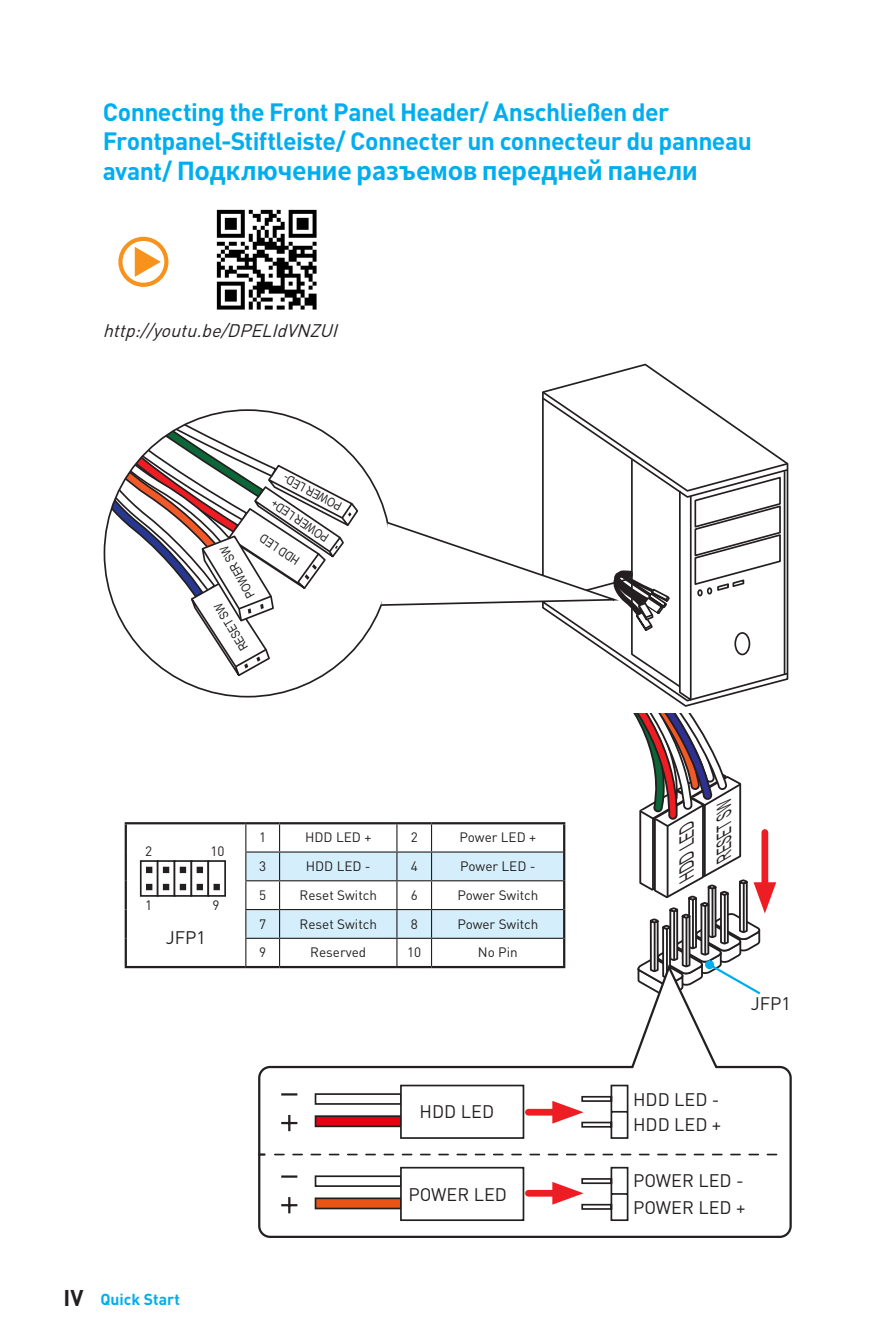
<style>
.page{position:relative;width:893px;height:1340px;background:#fff}
.page>*{position:absolute;margin:0;border:0;box-sizing:border-box;transform-origin:0 0}
.t1{font:700 24.75px/29.7px "DIN Pro";letter-spacing:-.02em;color:#00aeef}
.t2{font:700 24.75px "Noto Sans CJ Ktc";letter-spacing:-.02em;color:#00aeef}
.t3{font:italic 19.8px/37.6px "Arial";color:#231f20;scale:.66 1}
.t4{font:18px/24.8px "DIN Pro";color:#231f20}
.t5{font:italic 18px "DIN Pro";color:#231f20}
.t6{font:700 15.75px "DIN Pro";color:#00aeef}
.t7{font:13.5px "DIN Pro";color:#231f20}
.t8{font:12.38px "Arial Narrow";color:#231f20}
.s1{font-family:"DIN Pro"}
.s2{font-size:22.5px;color:#231f20}
</style>
<div class="page">
<svg style="left:245px;top:824px;width:318px;height:141px"></svg>
<hr style="left:125px;top:822px;width:121px;height:2px;background:#231f20">
<hr style="left:125px;top:824px;width:2px;height:28px;background:#231f20">
<hr style="left:125px;top:852px;width:2px;height:28px;background:#231f20">
<hr style="left:125px;top:880px;width:2px;height:29px;background:#231f20">
<hr style="left:125px;top:909px;width:2px;height:29px;background:#231f20">
<hr style="left:125px;top:938px;width:2px;height:27px;background:#231f20">
<hr style="left:125px;top:965px;width:121px;height:3px;background:#231f20">
<hr style="left:246px;top:822px;width:34px;height:2px;background:#231f20">
<hr style="left:280px;top:822px;width:117px;height:2px;background:#231f20">
<hr style="left:397px;top:822px;width:35px;height:2px;background:#231f20">
<hr style="left:432px;top:822px;width:133px;height:2px;background:#231f20">
<hr style="left:563px;top:824px;width:2px;height:28px;background:#231f20">
<hr style="left:563px;top:852px;width:2px;height:28px;background:#231f20">
<hr style="left:563px;top:880px;width:2px;height:29px;background:#231f20">
<hr style="left:563px;top:909px;width:2px;height:29px;background:#231f20">
<hr style="left:563px;top:938px;width:2px;height:27px;background:#231f20">
<hr style="left:246px;top:965px;width:34px;height:3px;background:#231f20">
<div style="left:140px;top:860px;width:18px;height:36px;border:2px solid #231f20"></div>
<div style="left:157px;top:860px;width:18px;height:36px;border:2px solid #231f20"></div>
<div style="left:174px;top:860px;width:18px;height:36px;border:2px solid #231f20"></div>
<div style="left:191px;top:860px;width:18px;height:36px;border:2px solid #231f20"></div>
<div style="left:207px;top:860px;width:19px;height:36px;border:2px solid #231f20"></div>
<div style="left:146px;top:883px;width:6px;height:7px;border:2px solid #231f20"></div>
<div style="left:146px;top:866px;width:6px;height:7px;border:2px solid #231f20"></div>
<div style="left:163px;top:883px;width:6px;height:7px;border:2px solid #231f20"></div>
<div style="left:163px;top:866px;width:6px;height:7px;border:2px solid #231f20"></div>
<div style="left:180px;top:883px;width:6px;height:7px;border:2px solid #231f20"></div>
<div style="left:180px;top:866px;width:6px;height:7px;border:2px solid #231f20"></div>
<div style="left:197px;top:883px;width:6px;height:7px;border:2px solid #231f20"></div>
<div style="left:197px;top:866px;width:6px;height:7px;border:2px solid #231f20"></div>
<div style="left:213px;top:883px;width:7px;height:7px;border:2px solid #231f20"></div>
<svg style="left:548px;top:363px;width:152px;height:344px"></svg>
<svg style="left:379px;top:390px;width:410px;height:313px"></svg>
<svg style="left:104px;top:410px;width:255px;height:267px"></svg>
<svg style="left:633px;top:713px;width:143px;height:248px"></svg>
<svg style="left:257px;top:961px;width:535px;height:277px"></svg>
<div style="left:315px;top:1116px;width:86px;height:10px;background:#e60012"></div>
<div style="left:315px;top:1115px;width:87px;height:12px;border:2px solid #231f20"></div>
<div style="left:315px;top:1094px;width:86px;height:9px;background:#fff"></div>
<div style="left:315px;top:1093px;width:87px;height:11px;border:2px solid #231f20"></div>
<div style="left:401px;top:1085px;width:122px;height:53px;background:#fff"></div>
<div style="left:400px;top:1084px;width:124px;height:54px;border:2px solid #231f20"></div>
<hr style="left:281px;top:1121px;width:16px;height:3px;background:#231f20">
<svg style="left:288px;top:1114px;width:2px;height:17px"></svg>
<svg style="left:281px;top:1093px;width:16px;height:2px"></svg>
<div style="left:315px;top:1198px;width:86px;height:10px;background:#ea5413"></div>
<div style="left:315px;top:1197px;width:87px;height:12px;border:2px solid #231f20"></div>
<div style="left:315px;top:1176px;width:86px;height:10px;background:#fff"></div>
<div style="left:315px;top:1175px;width:87px;height:11px;border:2px solid #231f20"></div>
<div style="left:401px;top:1167px;width:122px;height:53px;background:#fff"></div>
<div style="left:400px;top:1166px;width:124px;height:54px;border:2px solid #231f20"></div>
<svg style="left:281px;top:1197px;width:16px;height:16px"></svg>
<svg style="left:281px;top:1175px;width:16px;height:2px"></svg>
<svg style="left:259px;top:1153px;width:6px;height:2px"></svg>
<svg style="left:275px;top:1153px;width:501px;height:2px"></svg>
<div style="left:528px;top:1108px;width:37px;height:7px;background:#ee1d23"></div>
<svg style="left:552px;top:1083px;width:77px;height:56px"></svg>
<div style="left:528px;top:1189px;width:37px;height:7px;background:#ee1d23"></div>
<svg style="left:552px;top:1165px;width:77px;height:56px"></svg>
<img style="left:216px;top:209px;width:101px;height:101px">
<svg style="left:118px;top:237px;width:50px;height:50px"></svg>
<h1 class="t1" style="left:103px;top:96px;width:651px">Connecting the Front Panel Header/ Anschließen der<br>Frontpanel-Stiftleiste/ Connecter un connecteur du panneau</h1>
<h1 class="t2" style="left:103px;top:157px;width:597px"><span class="s1">avant/</span> Подключение разъемов передней панели</h1>
<h3 class="t5" style="left:103px;top:318px;width:242px">http://youtu.be/DPELIdVNZUI</h3>
<p class="t8" style="left:336px;top:515px;width:68px;rotate:-152deg">POWER LED-</p>
<p class="t8" style="left:293px;top:569px;width:46px;rotate:-146deg">HDD LED</p>
<p class="t8" style="left:322px;top:546px;width:68px;rotate:-146deg">POWER LED+</p>
<p class="t8" style="left:243px;top:601px;width:59px;rotate:-119deg">POWER SW</p>
<p class="t8" style="left:237px;top:654px;width:54px;rotate:-121deg">RESET SW</p>
<p class="t7" style="left:145px;top:841px;width:9px">2</p>
<p class="t7" style="left:210px;top:841px;width:16px">10</p>
<p class="t7" style="left:145px;top:895px;width:9px">1</p>
<h3 class="t4" style="left:166px;top:924px;width:42px">JFP1</h3>
<p class="t7" style="left:213px;top:895px;width:9px">9</p>
<p class="t6" style="left:64px;top:1288px;width:118px"><span class="s2">IV</span> Quick Start</p>
<p class="t7" style="left:259px;top:828px;width:9px">1</p>
<p class="t7" style="left:305px;top:828px;width:68px">HDD LED +</p>
<p class="t7" style="left:411px;top:828px;width:9px">2</p>
<p class="t7" style="left:459px;top:828px;width:78px">Power LED +</p>
<p class="t7" style="left:259px;top:857px;width:9px">3</p>
<p class="t7" style="left:306px;top:857px;width:66px">HDD LED -</p>
<p class="t7" style="left:411px;top:857px;width:9px">4</p>
<p class="t7" style="left:460px;top:857px;width:77px">Power LED -</p>
<p class="t7" style="left:259px;top:886px;width:9px">5</p>
<p class="t7" style="left:300px;top:886px;width:79px">Reset Switch</p>
<p class="t7" style="left:411px;top:886px;width:9px">6</p>
<p class="t7" style="left:457px;top:886px;width:83px">Power Switch</p>
<p class="t7" style="left:259px;top:914px;width:9px">7</p>
<p class="t7" style="left:300px;top:914px;width:79px">Reset Switch</p>
<p class="t7" style="left:411px;top:914px;width:9px">8</p>
<p class="t7" style="left:457px;top:914px;width:83px">Power Switch</p>
<p class="t7" style="left:259px;top:943px;width:9px">9</p>
<p class="t7" style="left:310px;top:943px;width:57px">Reserved</p>
<p class="t7" style="left:407px;top:943px;width:16px">10</p>
<p class="t7" style="left:478px;top:943px;width:41px">No Pin</p>
<h2 class="t3" style="left:668px;top:857px;width:117px;text-indent:-20px;rotate:-90deg">HDDLED<br>RESETSW</h2>
<h3 class="t4" style="left:751px;top:990px;width:42px">JFP1</h3>
<h3 class="t4" style="left:420px;top:1098px;width:76px">HDD LED</h3>
<h3 class="t4" style="left:633px;top:1086px;width:90px">HDD LED -<br>HDD LED +</h3>
<h3 class="t4" style="left:408px;top:1181px;width:100px">POWER LED</h3>
<h3 class="t4" style="left:633px;top:1166px;width:114px;line-height:27px">POWER LED -<br>POWER LED +</h3>
</div>
